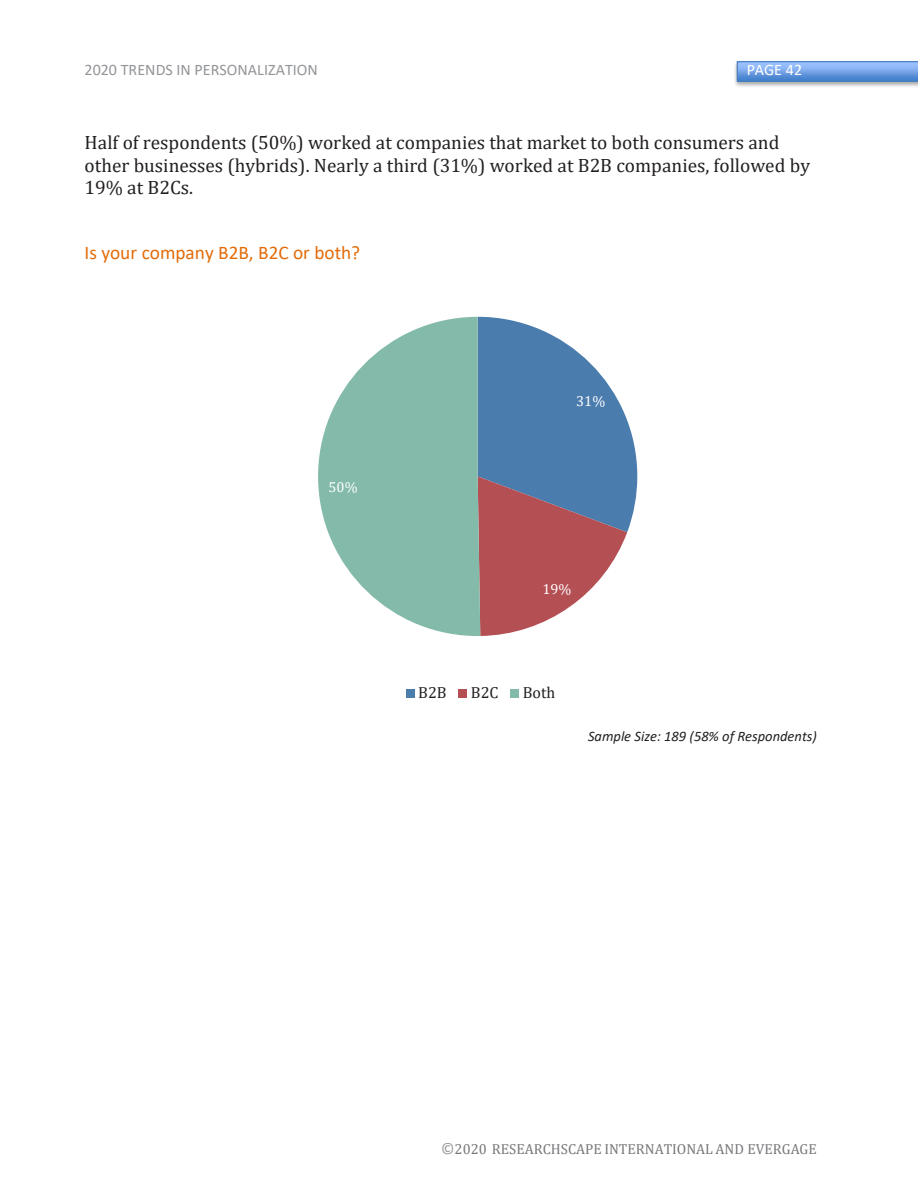
<style>
.page{position:relative;width:918px;height:1188px;background:#fff}
.page>*{position:absolute;margin:0;border:0;box-sizing:border-box;transform-origin:0 0}
.t1{font:19.35px/22.6px "Cambria";color:#231f20}
.t2{font:19.35px "Calibri";color:#e36c0a}
.t3{font:16.05px "Calibri";color:#939598}
.t4{font:16.05px "Cambria";color:#231f20}
.t5{font:16.05px "Calibri";color:#fff}
.t6{font:14.55px "Cambria";color:#77787b}
.t7{font:italic 14.55px "Calibri";color:#231f20}
.t8{font:14.55px "Cambria";color:#fff}
.s1{font-family:"Calibri";font-size:16.05px;color:#939598}
</style>
<div class="page">
<img style="left:734px;top:61px;width:184px;height:26px">
<svg style="left:737px;top:61px;width:181px;height:21px;background:#6e9ee1"></svg>
<svg style="left:480px;top:317px;width:157px;height:319px"></svg>
<svg style="left:318px;top:317px;width:162px;height:319px;fill:#83baaa"></svg>
<div style="left:406px;top:689px;width:9px;height:8px;background:#4a7cae"></div>
<div style="left:459px;top:689px;width:8px;height:8px;background:#b44f54"></div>
<div style="left:510px;top:689px;width:9px;height:8px;background:#83baaa"></div>
<p class="t3" style="left:85px;top:59px;width:235px">2020 TRENDS IN PERSONALIZATION</p>
<p class="t5" style="left:747px;top:59px;width:57px">PAGE 42</p>
<p class="t1" style="left:85px;top:131px;width:727px">Half of respondents (50%) worked at companies that market to both consumers and other businesses (hybrids). Nearly a third (31%) worked at B2B companies, followed by<br>19% at B2Cs.</p>
<p class="t2" style="left:85px;top:239px;width:277px">Is your company B2B, B2C or both?</p>
<p class="t8" style="left:329px;top:478px;width:31px">50%</p>
<p class="t8" style="left:576px;top:392px;width:31px">31%</p>
<p class="t8" style="left:542px;top:581px;width:31px">19%</p>
<p class="t4" style="left:418px;top:684px;width:30px">B2B</p>
<p class="t4" style="left:471px;top:684px;width:29px">B2C</p>
<p class="t4" style="left:523px;top:684px;width:34px">Both</p>
<p class="t7" style="left:588px;top:726px;width:230px">Sample Size: 189 (58% of Respondents)</p>
<p class="t6" style="left:441px;top:1141px;width:377px"><span class="s1">©</span>2020 RESEARCHSCAPE INTERNATIONAL AND EVERGAGE</p>
</div>
